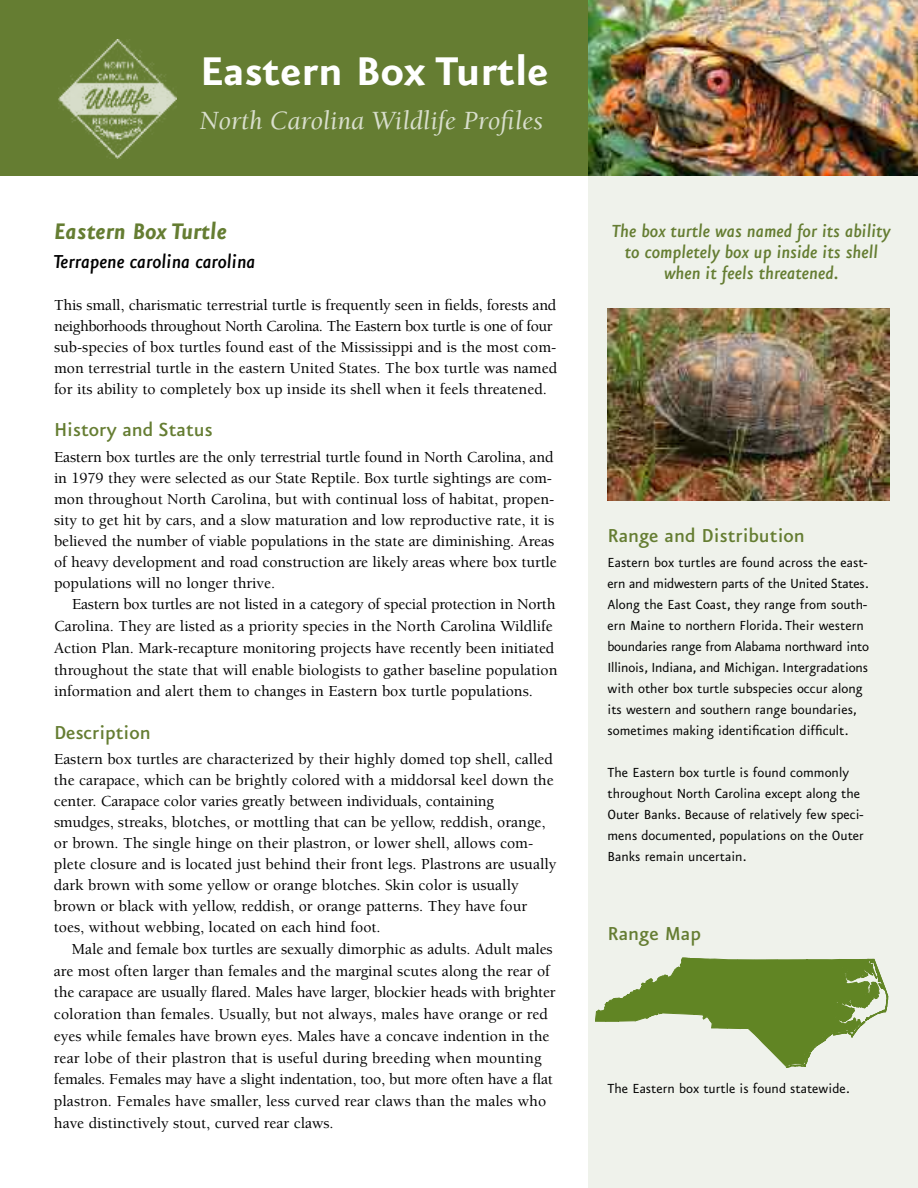
<style>
.page{position:relative;width:918px;height:1188px;background:#fff}
.page>*{position:absolute;margin:0;border:0;box-sizing:border-box;transform-origin:0 0}
.t1{font:700 48px "Eureka Sans";color:#fff}
.t2{font:italic 27px "Berkeley";color:#d8decc}
.t3{font:italic 700 27px "Eureka Sans";color:#657d32}
.t4{font:500 22.5px "Eureka Sans";color:#657d32}
.t5{font:italic 500 22.5px "Eureka Sans";color:#000}
.t6{font:italic 500 21px/21px "Eureka Sans";color:#657d32;text-align:center}
.t7{font:500 15.75px/21px "Berkeley";color:#000}
.t8{font:15.75px/21px "Eureka Sans";color:#000}
</style>
<div class="page">
<div style="left:588px;top:114px;width:330px;height:1074px;background:#eff2eb"></div>
<div style="left:0;top:0;width:918px;height:176px;background:#657d32"></div>
<img style="left:58px;top:39px;width:119px;height:119px">
<img style="left:588px;top:0;width:330px;height:176px">
<img style="left:608px;top:308px;width:281px;height:193px">
<svg style="left:595px;top:958px;width:293px;height:110px"></svg>
<h1 class="t1" style="left:200px;top:47px;width:350px">Eastern Box Turtle</h1>
<h2 class="t2" style="left:200px;top:110px;width:345px">North Carolina Wildlife Profiles</h2>
<h2 class="t3" style="left:54px;top:218px;width:175px">Eastern Box Turtle</h2>
<h3 class="t5" style="left:54px;top:247px;width:203px">Terrapene carolina carolina</h3>
<p class="t7" style="left:54px;top:296px;width:505px">This small, charismatic terrestrial turtle is frequently seen in fields, forests and neighborhoods throughout North Carolina. The Eastern box turtle is one of four sub-species of box turtles found east of the Mississippi and is the most com&shy;mon terrestrial turtle in the eastern United States. The box turtle was named for its ability to completely box up inside its shell when it feels threatened.</p>
<h3 class="t4" style="left:54px;top:415px;width:160px">History and Status</h3>
<p class="t7" style="left:54px;top:448px;width:504px">Eastern box turtles are the only terrestrial turtle found in North Carolina, and in 1979 they were selected as our State Reptile. Box turtle sightings are com&shy;mon throughout North Carolina, but with continual loss of habitat, propen&shy;sity to get hit by cars, and a slow maturation and low reproductive rate, it is believed the number of viable populations in the state are diminishing. Areas of heavy development and road construction are likely areas where box turtle populations will no longer thrive.</p>
<p class="t7" style="left:54px;top:595px;width:505px;line-height:21.8px;text-indent:18px">Eastern box turtles are not listed in a category of special protection in North Carolina. They are listed as a priority species in the North Carolina Wildlife Action Plan. Mark-recapture monitoring projects have recently been initiated throughout the state that will enable biologists to gather baseline population information and alert them to changes in Eastern box turtle populations.</p>
<h3 class="t4" style="left:54px;top:718px;width:98px">Description</h3>
<p class="t7" style="left:54px;top:750px;width:504px">Eastern box turtles are characterized by their highly domed top shell, called the carapace, which can be brightly colored with a middorsal keel down the center. Carapace color varies greatly between individuals, containing smudges, streaks, blotches, or mottling that can be yellow, reddish, orange, or brown. The single hinge on their plastron, or lower shell, allows com&shy;plete closure and is located just behind their front legs. Plastrons are usually dark brown with some yellow or orange blotches. Skin color is usually brown or black with yellow, reddish, or orange patterns. They have four toes, without webbing, located on each hind foot.</p>
<p class="t7" style="left:54px;top:939px;width:503px;line-height:21.8px;text-indent:18px">Male and female box turtles are sexually dimorphic as adults. Adult males are most often larger than females and the marginal scutes along the rear of the carapace are usually flared. Males have larger, blockier heads with brighter coloration than females. Usually, but not always, males have orange or red eyes while females have brown eyes. Males have a concave indention in the rear lobe of their plastron that is useful during breeding when mounting females. Females may have a slight indentation, too, but more often have a flat plastron. Females have smaller, less curved rear claws than the males who have distinctively stout, curved rear claws.</p>
<h3 class="t6" style="left:613px;top:220px;width:279px">The box turtle was named for its ability to completely box up inside its shell when it feels threatened.</h3>
<h3 class="t4" style="left:608px;top:521px;width:199px">Range and Distribution</h3>
<p class="t8" style="left:607px;top:553px;width:263px">Eastern box turtles are found across the east&shy;ern and midwestern parts of the United States.<br>Along the East Coast, they range from south&shy;ern Maine to northern Florida. Their western boundaries range from Alabama northward into Illinois, Indiana, and Michigan. Intergradations with other box turtle subspecies occur along its western and southern range boundaries, sometimes making identification difficult.</p>
<p class="t8" style="left:607px;top:763px;width:258px">The Eastern box turtle is found commonly throughout North Carolina except along the Outer Banks. Because of relatively few speci&shy;mens documented, populations on the Outer Banks remain uncertain.</p>
<h3 class="t4" style="left:608px;top:919px;width:95px">Range Map</h3>
<p class="t8" style="left:608px;top:1078px;width:244px">The Eastern box turtle is found statewide.</p>
</div>
